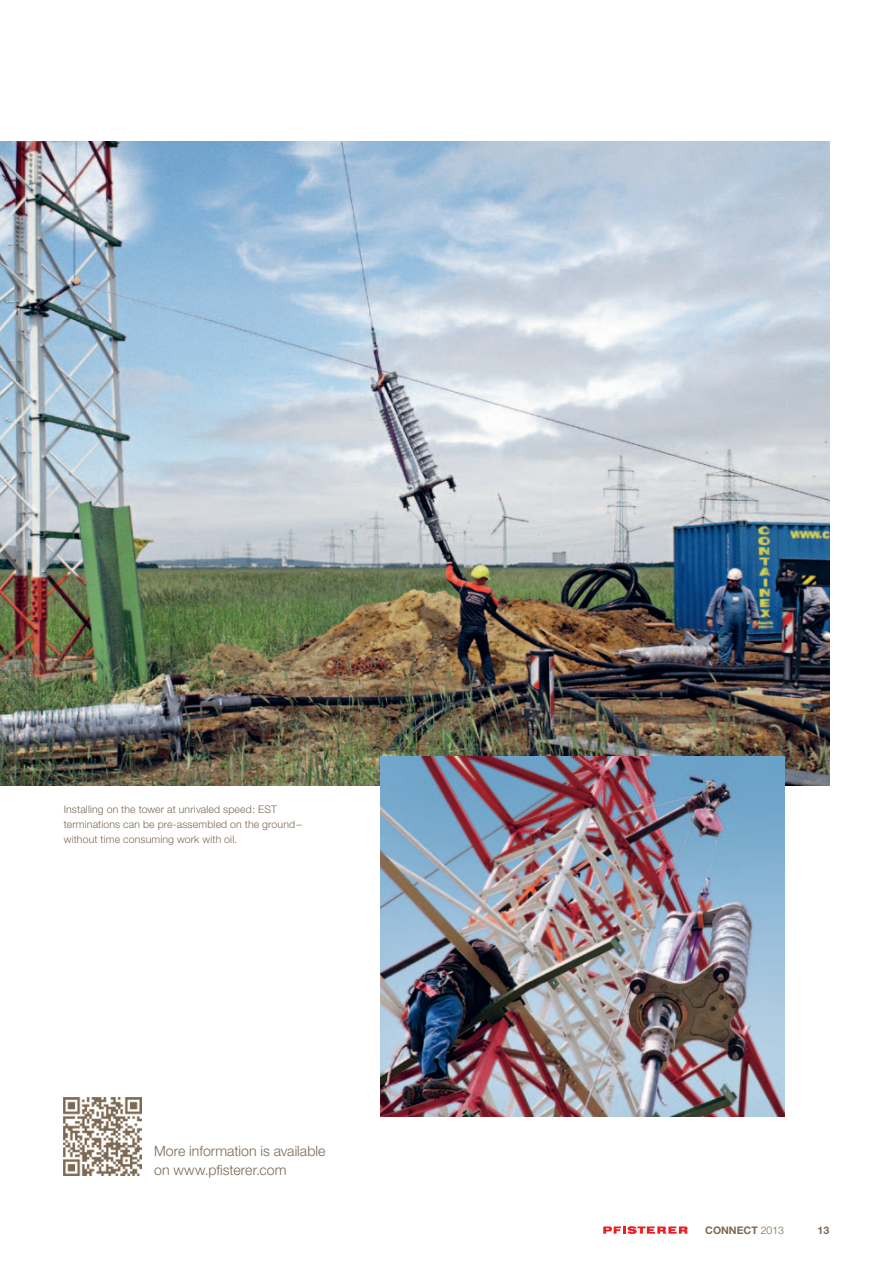
<style>
.page{position:relative;width:893px;height:1263px;background:#fff}
.page>*{position:absolute;margin:0;border:0;box-sizing:border-box;transform-origin:0 0}
.t1{font:300 14.25px/19.5px "Helvetica Neue";letter-spacing:.005em;color:#7c6954}
.t2{font:300 10.5px/15px "Helvetica Neue";letter-spacing:.015em;color:#7c6954}
.t3{font:700 10.5px "Helvetica Neue";color:#7c6954}
.s1{font-weight:300}
</style>
<div class="page">
<img style="left:0;top:142px;width:829px;height:643px">
<svg style="left:603px;top:1226px;width:85px;height:8px"></svg>
<img style="left:64px;top:1097px;width:78px;height:78px">
<img style="left:380px;top:756px;width:404px;height:360px">
<p class="t2" style="left:64px;top:802px;width:239px">Installing on the tower at unrivaled speed: EST terminations can be pre-assembled on the ground– without time consuming work with oil.</p>
<h1 class="t1" style="left:154px;top:1141px;width:173px">More information is available on www.pfisterer.com</h1>
<p class="t3" style="left:705px;top:1224px;width:80px">CONNECT <span class="s1">2013</span></p>
<p class="t3" style="left:817px;top:1224px;width:13px">13</p>
</div>
